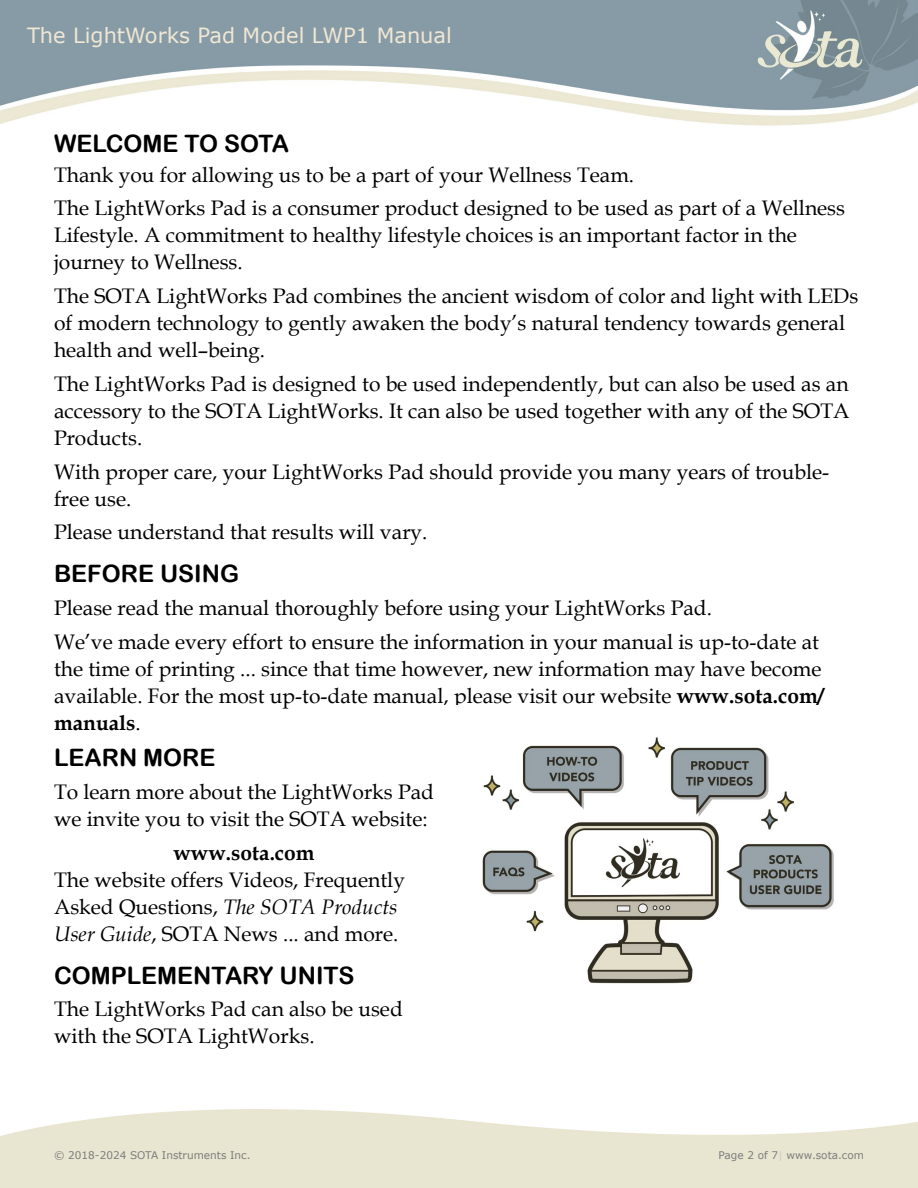
<style>
.page{position:relative;width:918px;height:1188px;background:#fff}
.page>*{position:absolute;margin:0;border:0;box-sizing:border-box;transform-origin:0 0}
.t1{font:24px "Arial Rounded MT Bold";color:#000}
.t2{font:21px/27px "Book Antiqua";color:#000}
.t3{font:21px "Verdana";color:#f0e7d4}
.t4{font:700 21px "Book Antiqua";color:#000}
.t5{font:10.5px "Verdana";color:#7d7c7b}
.s1{font-weight:700}
.s2{font-style:italic}
.s3{color:#cbcaca}
</style>
<div class="page">
<img style="left:0;top:0;width:918px;height:126px">
<img style="left:482px;top:737px;width:352px;height:247px">
<p class="t3" style="left:27px;top:21px;width:426px">The LightWorks Pad Model LWP1 Manual</p>
<p class="t1" style="left:54px;top:130px;width:188px">WELCOME TO SOT</p>
<p class="t1" style="left:272px;top:130px;width:19px">A</p>
<p class="t2" style="left:54px;top:157px;width:793px;line-height:33.8px">Thank you for allowing us to be a part of your Wellness Team.<br>The LightWorks Pad is a consumer product designed to be used as part of a Wellness</p>
<p class="t2" style="left:54px;top:221px;width:744px">Lifestyle. A commitment to healthy lifestyle choices is an important factor in the journey to Wellness.</p>
<p class="t2" style="left:54px;top:282px;width:769px">The SOTA LightWorks Pad combines the ancient wisdom of color and light with LED</p>
<p class="t2" style="left:849px;top:282px;width:10px">s</p>
<p class="t2" style="left:54px;top:309px;width:793px">of modern technology to gently awaken the body’s natural tendency towards general health and well–being.</p>
<p class="t2" style="left:54px;top:370px;width:797px;text-align:justify">The LightWorks Pad is designed to be used independently, but can also be used as an accessory to the SOTA LightWorks. It can also be used together with any of the SOTA Products.</p>
<p class="t2" style="left:54px;top:458px;width:777px">With proper care, your LightWorks Pad should provide you many years of trouble&shy;free use.</p>
<p class="t2" style="left:54px;top:518px;width:375px">Please understand that results will vary.</p>
<p class="t1" style="left:54px;top:559px;width:187px">BEFORE USING</p>
<p class="t2" style="left:54px;top:591px;width:767px;line-height:33.8px">Please read the manual thoroughly before using your LightWorks Pad.<br>We’ve made every effort to ensure the information in your manual is up-to-date at</p>
<p class="t2" style="left:54px;top:655px;width:772px;text-align:justify">the time of printing ... since that time however, new information may have become available. For the most up-to-date manual, please visit our website <span class="s1">www.sota.com/ manuals</span>.</p>
<p class="t1" style="left:54px;top:743px;width:163px">LEARN MORE</p>
<p class="t2" style="left:54px;top:778px;width:382px">To learn more about the LightWorks Pad we invite you to visit the SOTA website:</p>
<p class="t4" style="left:173px;top:839px;width:143px">www.sota.com</p>
<p class="t2" style="left:54px;top:866px;width:353px">The website offers Videos, Frequently<br>Asked Questions, <span class="s2">The SOTA Products<br>User Guide</span>, SOTA News ... and more.</p>
<p class="t1" style="left:54px;top:961px;width:259px">COMPLEMENTARY UNITS</p>
<p class="t2" style="left:54px;top:995px;width:350px">The LightWorks Pad can also be used with the SOTA LightWorks.</p>
<p class="t5" style="left:54px;top:1148px;width:198px">© 2018-2024 SOTA Instruments Inc.</p>
<p class="t5" style="left:718px;top:1148px;width:147px">Page 2 of 7<span class="s3">|</span> www.sota.com</p>
</div>
